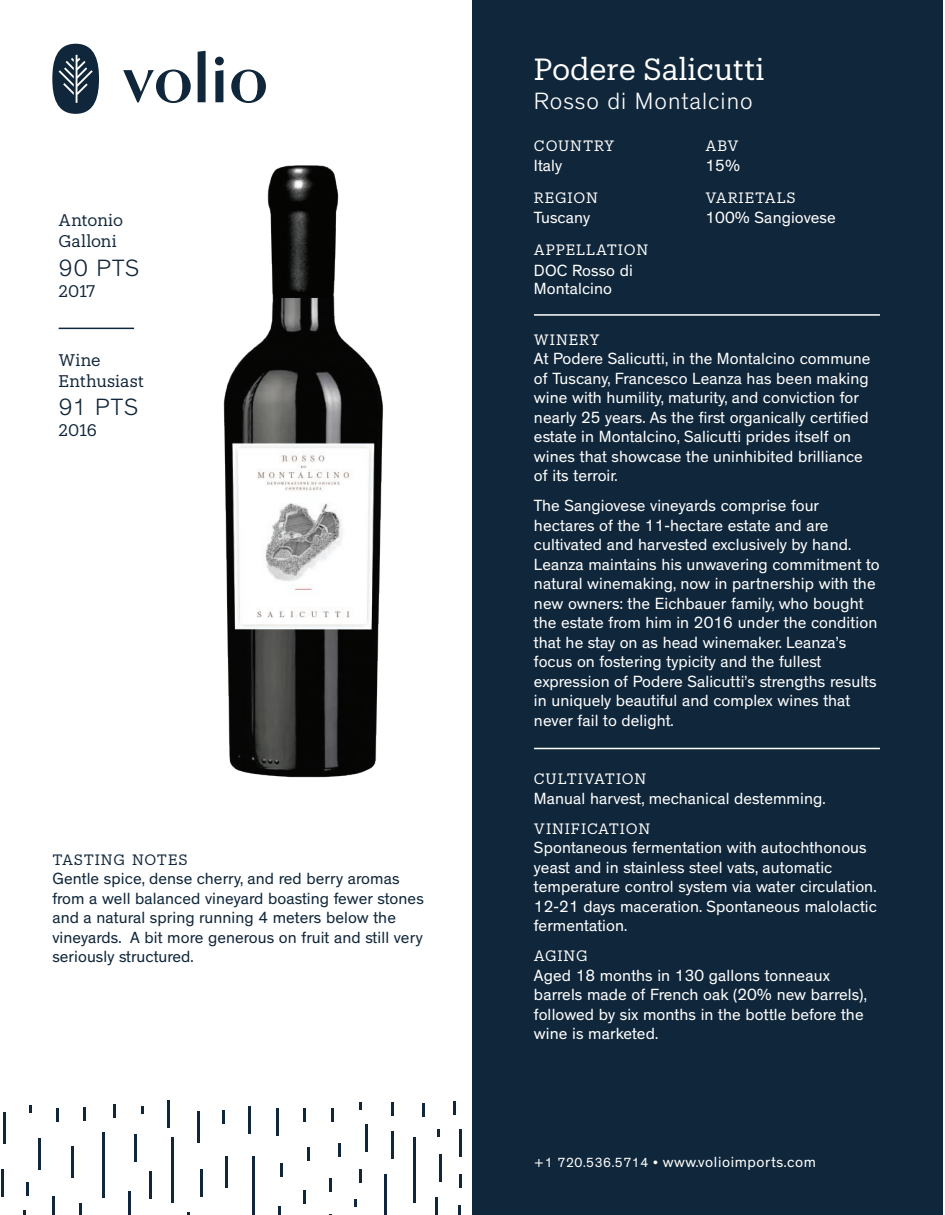
<style>
.page{position:relative;width:945px;height:1215px;background:#fff}
.page>*{position:absolute;margin:0;border:0;box-sizing:border-box;transform-origin:0 0}
.t1{font:30px "Produkt";color:#fff}
.t2{font:300 24px "Theinhardt";letter-spacing:.04em;color:#fff}
.t3{font:300 24px "Theinhardt";letter-spacing:.04em;color:#10263a}
.t4{font:16.5px/19.5px "Theinhardt";letter-spacing:.005em;color:#fff}
.t5{font:16.5px/19.5px "Theinhardt";letter-spacing:.005em;color:#10263a}
.t6{font:16.5px/21px "Produkt";color:#10263a}
.t7{font:15px "Theinhardt";letter-spacing:.04em;color:#fff}
.t8{font:14.7px "Produkt";letter-spacing:.06em;color:#fff}
.t9{font:14.7px "Produkt";letter-spacing:.045em;color:#10263a}
.s1{font-size:13.5px}
</style>
<div class="page">
<img style="left:58px;top:100px;width:325px;height:678px">
<div style="left:472px;top:0;width:471px;height:1215px;background:#10263a"></div>
<svg style="left:52px;top:44px;width:47px;height:70px"></svg>
<svg style="left:198px;top:51px;width:8px;height:51px"></svg>
<svg style="left:215px;top:57px;width:9px;height:45px"></svg>
<svg style="left:123px;top:70px;width:68px;height:33px"></svg>
<svg style="left:231px;top:70px;width:35px;height:33px"></svg>
<hr style="left:276px;top:1109px;width:3px;height:27px;background:#10263a">
<hr style="left:248px;top:1106px;width:3px;height:27px;background:#10263a">
<hr style="left:1px;top:1170px;width:3px;height:27px;background:#10263a">
<hr style="left:128px;top:1191px;width:3px;height:24px;background:#10263a">
<hr style="left:439px;top:1154px;width:2px;height:27px;background:#10263a">
<hr style="left:200px;top:1169px;width:2px;height:27px;background:#10263a">
<hr style="left:168px;top:1100px;width:2px;height:27px;background:#10263a">
<hr style="left:134px;top:1134px;width:3px;height:27px;background:#10263a">
<hr style="left:391px;top:1132px;width:3px;height:27px;background:#10263a">
<hr style="left:459px;top:1129px;width:3px;height:27px;background:#10263a">
<hr style="left:149px;top:1171px;width:3px;height:27px;background:#10263a">
<hr style="left:365px;top:1124px;width:3px;height:27px;background:#10263a">
<hr style="left:252px;top:1156px;width:3px;height:59px;background:#10263a">
<svg style="left:435px;top:1197px;width:2px;height:18px"></svg>
<svg style="left:278px;top:1206px;width:2px;height:9px"></svg>
<hr style="left:172px;top:1137px;width:2px;height:66px;background:#10263a">
<hr style="left:384px;top:1174px;width:3px;height:41px;background:#10263a">
<hr style="left:52px;top:1196px;width:3px;height:19px;background:#10263a">
<svg style="left:458px;top:1206px;width:3px;height:9px"></svg>
<hr style="left:414px;top:1137px;width:2px;height:65px;background:#10263a">
<hr style="left:102px;top:1132px;width:3px;height:66px;background:#10263a">
<hr style="left:113px;top:1104px;width:3px;height:14px;background:#10263a">
<hr style="left:391px;top:1102px;width:3px;height:14px;background:#10263a">
<svg style="left:303px;top:1191px;width:3px;height:13px"></svg>
<svg style="left:79px;top:1203px;width:3px;height:12px"></svg>
<svg style="left:330px;top:1178px;width:2px;height:13px"></svg>
<svg style="left:359px;top:1169px;width:3px;height:13px"></svg>
<svg style="left:83px;top:1107px;width:3px;height:13px"></svg>
<svg style="left:338px;top:1144px;width:3px;height:13px"></svg>
<svg style="left:459px;top:1175px;width:3px;height:13px"></svg>
<svg style="left:281px;top:1163px;width:2px;height:14px"></svg>
<hr style="left:307px;top:1147px;width:3px;height:14px;background:#10263a">
<hr style="left:56px;top:1108px;width:3px;height:14px;background:#10263a">
<hr style="left:331px;top:1108px;width:3px;height:14px;background:#10263a">
<hr style="left:222px;top:1110px;width:3px;height:14px;background:#10263a">
<svg style="left:454px;top:1102px;width:2px;height:13px"></svg>
<hr style="left:26px;top:1182px;width:3px;height:14px;background:#10263a">
<svg style="left:422px;top:1104px;width:3px;height:13px"></svg>
<hr style="left:303px;top:1108px;width:3px;height:14px;background:#10263a">
<hr style="left:198px;top:1111px;width:2px;height:31px;background:#10263a">
<hr style="left:38px;top:1138px;width:3px;height:31px;background:#10263a">
<hr style="left:71px;top:1147px;width:2px;height:31px;background:#10263a">
<hr style="left:3px;top:1112px;width:3px;height:31px;background:#10263a">
<hr style="left:226px;top:1157px;width:2px;height:31px;background:#10263a">
<svg style="left:438px;top:1129px;width:2px;height:8px"></svg>
<svg style="left:354px;top:1199px;width:3px;height:8px"></svg>
<svg style="left:29px;top:1106px;width:3px;height:7px"></svg>
<svg style="left:141px;top:1106px;width:3px;height:7px"></svg>
<svg style="left:359px;top:1102px;width:3px;height:8px"></svg>
<hr style="left:534px;top:748px;width:346px;height:1px;background:#fff">
<hr style="left:534px;top:314px;width:346px;height:2px;background:#fff">
<hr style="left:59px;top:328px;width:75px;height:1px;background:#10263a">
<p class="t6" style="left:59px;top:209px;width:66px">Antonio<br>Galloni</p>
<h2 class="t3" style="left:59px;top:254px;width:82px">90 PTS</h2>
<p class="t6" style="left:59px;top:279px;width:38px">2017</p>
<p class="t6" style="left:59px;top:349px;width:87px">Wine<br>Enthusiast</p>
<h2 class="t3" style="left:59px;top:393px;width:81px">91 PTS</h2>
<p class="t6" style="left:59px;top:419px;width:40px">2016</p>
<p class="t9" style="left:52px;top:849px;width:137px">TASTING NOTES</p>
<p class="t5" style="left:52px;top:870px;width:373px">Gentle spice, dense cherry, and red berry aromas from a well balanced vineyard boasting fewer stones and a natural spring running 4 meters below the vineyards. A bit more generous on fruit and still very seriously structured.</p>
<h1 class="t1" style="left:534px;top:49px;width:232px">Podere Salicutti</h1>
<h2 class="t2" style="left:534px;top:87px;width:220px">Rosso di Montalcino</h2>
<p class="t8" style="left:534px;top:135px;width:82px">COUNTRY</p>
<p class="t4" style="left:534px;top:157px;width:30px">Italy</p>
<p class="t8" style="left:534px;top:187px;width:66px">REGION</p>
<p class="t4" style="left:534px;top:208px;width:58px">Tuscany</p>
<p class="t8" style="left:534px;top:240px;width:116px">APPELLATION</p>
<p class="t4" style="left:534px;top:262px;width:100px;line-height:18px">DOC Rosso di<br>Montalcino</p>
<p class="t8" style="left:705px;top:135px;width:35px">ABV</p>
<p class="t4" style="left:705px;top:157px;width:36px">15%</p>
<p class="t8" style="left:705px;top:187px;width:92px">VARIETALS</p>
<p class="t4" style="left:705px;top:208px;width:132px">100% Sangiovese</p>
<p class="t8" style="left:534px;top:329px;width:67px">WINERY</p>
<p class="t4" style="left:534px;top:350px;width:338px">At Podere Salicutti, in the Montalcino commune of Tuscany, Francesco Leanza has been making wine with humility, maturity, and conviction for nearly 25 years. As the first organically certified estate in Montalcino, Salicutti prides itself on wines that showcase the uninhibited brilliance of its terroir.</p>
<p class="t4" style="left:534px;top:497px;width:347px">The Sangiovese vineyards comprise four hectares of the 11-hectare estate and are cultivated and harvested exclusively by hand.<br>Leanza maintains his unwavering commitment to natural winemaking, now in partnership with the new owners: the Eichbauer family, who bought the estate from him in 2016 under the condition that he stay on as head winemaker. Leanza’s focus on fostering typicity and the fullest expression of Podere Salicutti’s strengths results in uniquely beautiful and complex wines that never fail to delight.</p>
<p class="t8" style="left:534px;top:769px;width:114px">CULTIVATION</p>
<p class="t4" style="left:534px;top:789px;width:293px">Manual harvest, mechanical destemming.</p>
<p class="t8" style="left:534px;top:818px;width:118px">VINIFICATION</p>
<p class="t4" style="left:534px;top:838px;width:345px">Spontaneous fermentation with autochthonous yeast and in stainless steel vats, automatic temperature control system via water circulation.<br>12-21 days maceration. Spontaneous malolactic fermentation.</p>
<p class="t8" style="left:534px;top:946px;width:55px">AGING</p>
<p class="t4" style="left:534px;top:966px;width:335px">Aged 18 months in 130 gallons tonneaux barrels made of French oak (20% new barrels), followed by six months in the bottle before the wine is marketed.</p>
<p class="t7" style="left:534px;top:1153px;width:284px"><span class="s1">+1 720.536.5714 •</span> www.volioimports.com</p>
</div>
